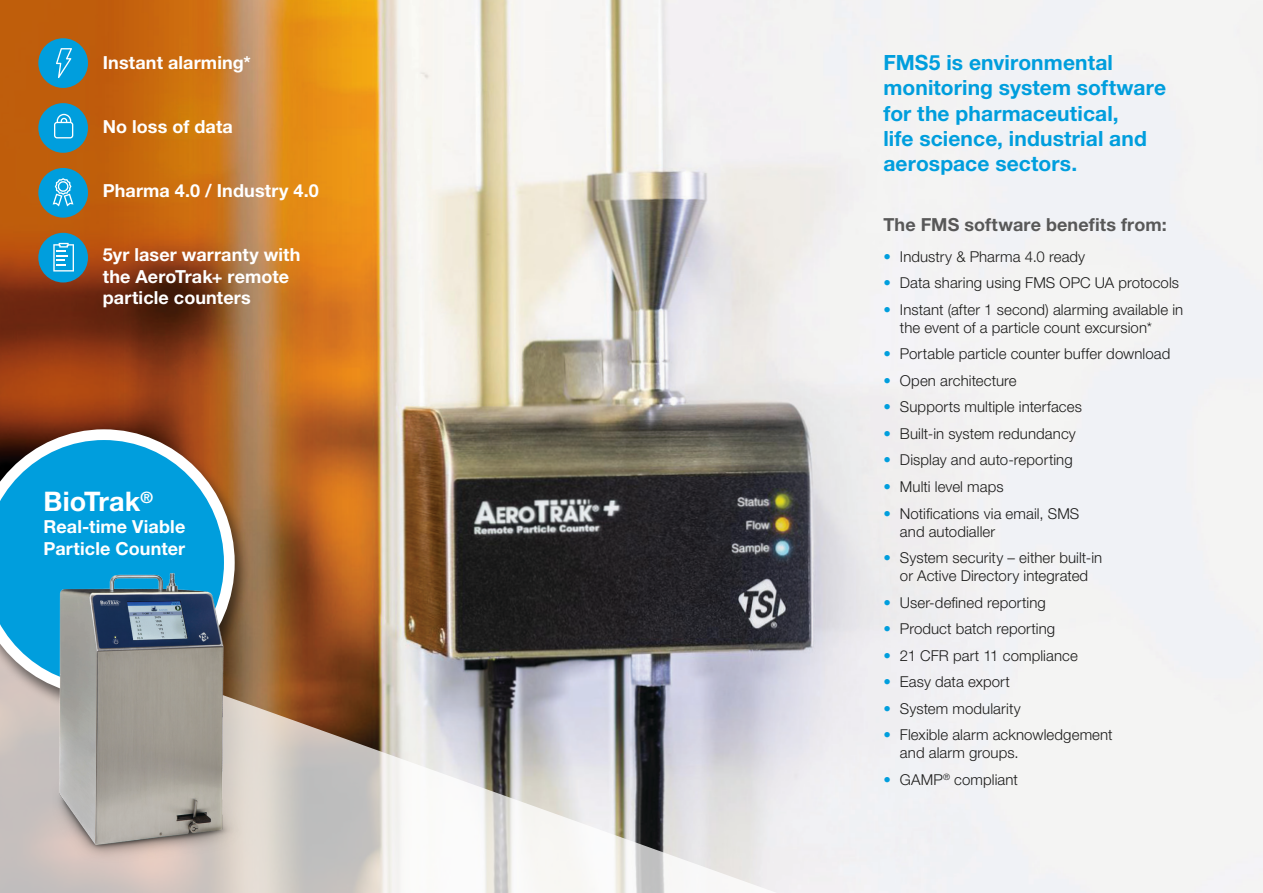
<style>
.page{position:relative;width:1263px;height:893px;background:#fff}
.page>*{position:absolute;margin:0;border:0;box-sizing:border-box;transform-origin:0 0}
.t1{font:700 27px "Helvetica Neue LT Std";color:#fff}
.t2{font:700 21px/25.2px "Helvetica Neue LT Std";letter-spacing:.005em;color:#009edd}
.t3{font:700 18px/21.6px "Helvetica Neue LT Std";letter-spacing:.005em;color:#fff}
.t4{font:700 18px "Helvetica Neue LT Std";letter-spacing:.005em;color:#585858}
.t5{font:300 15px/18px "Helvetica Neue LT Std";letter-spacing:.005em;color:#1c1c1b}
.s1{color:#009edd}
</style>
<div class="page">
<img style="left:0;top:0;width:1263px;height:893px">
<svg style="left:0;top:615px;width:777px;height:278px"></svg>
<div style="left:0;top:427px;width:251px;height:289px;background:#1c1c1b;opacity:.62"></div>
<svg style="left:0;top:429px;width:235px;height:267px"></svg>
<div style="left:38px;top:38px;width:50px;height:50px;background:#009edd;border-radius:50%"></div>
<svg style="left:56px;top:48px;width:16px;height:30px"></svg>
<div style="left:38px;top:103px;width:50px;height:50px;background:#009edd;border-radius:50%"></div>
<svg style="left:54px;top:114px;width:19px;height:24px"></svg>
<div style="left:38px;top:233px;width:50px;height:49px;background:#009edd;border-radius:50%"></div>
<svg style="left:53px;top:243px;width:21px;height:28px"></svg>
<div style="left:38px;top:168px;width:50px;height:50px;background:#009edd;border-radius:50%"></div>
<svg style="left:53px;top:178px;width:20px;height:28px"></svg>
<img style="left:52px;top:572px;width:193px;height:298px">
<p class="t3" style="left:103px;top:51px;width:150px">Instant alarming*</p>
<p class="t3" style="left:103px;top:115px;width:132px">No loss of data</p>
<p class="t3" style="left:103px;top:179px;width:217px">Pharma 4.0 / Industry 4.0</p>
<p class="t3" style="left:103px;top:243px;width:199px">5yr laser warranty with the AeroTrak+ remote particle counters</p>
<p class="t1" style="left:44px;top:485px;width:111px">BioTrak<sup>®</sup></p>
<p class="t3" style="left:44px;top:515px;width:143px">Real-time Viable<br>Particle Counter</p>
<p class="t2" style="left:883px;top:50px;width:284px">FMS5 is environmental monitoring system software for the pharmaceutical,<br>life science, industrial and aerospace sectors.</p>
<p class="t4" style="left:883px;top:214px;width:285px">The FMS software benefits from:</p>
<p class="t5" style="left:883px;top:247px;width:203px"><span class="s1">•</span> Industry &amp; Pharma 4.0 ready</p>
<p class="t5" style="left:883px;top:274px;width:297px"><span class="s1">•</span> Data sharing using FMS OPC UA protocols</p>
<p class="t5" style="left:900px;top:300px;width:285px;text-indent:-16px"><span class="s1">•</span> Instant (after 1 second) alarming available in the event of a particle count excursion*</p>
<p class="t5" style="left:883px;top:345px;width:288px"><span class="s1">•</span> Portable particle counter buffer download</p>
<p class="t5" style="left:883px;top:371px;width:135px"><span class="s1">•</span> Open architecture</p>
<p class="t5" style="left:883px;top:398px;width:200px"><span class="s1">•</span> Supports multiple interfaces</p>
<p class="t5" style="left:883px;top:424px;width:194px"><span class="s1">•</span> Built-in system redundancy</p>
<p class="t5" style="left:883px;top:451px;width:191px"><span class="s1">•</span> Display and auto-reporting</p>
<p class="t5" style="left:883px;top:477px;width:122px"><span class="s1">•</span> Multi level maps</p>
<p class="t5" style="left:900px;top:504px;width:181px;text-indent:-16px"><span class="s1">•</span> Notifications via email, SMS and autodialler</p>
<p class="t5" style="left:883px;top:548px;width:220px;text-align:center"><span class="s1">•</span> System security – either built-in or Active Directory integrated</p>
<p class="t5" style="left:883px;top:593px;width:164px"><span class="s1">•</span> User-defined reporting</p>
<p class="t5" style="left:883px;top:619px;width:173px"><span class="s1">•</span> Product batch reporting</p>
<p class="t5" style="left:883px;top:646px;width:196px"><span class="s1">•</span> 21 CFR part 11 compliance</p>
<p class="t5" style="left:883px;top:672px;width:128px"><span class="s1">•</span> Easy data export</p>
<p class="t5" style="left:883px;top:699px;width:139px"><span class="s1">•</span> System modularity</p>
<p class="t5" style="left:900px;top:725px;width:214px;text-indent:-16px"><span class="s1">•</span> Flexible alarm acknowledgement and alarm groups.</p>
<p class="t5" style="left:883px;top:770px;width:136px"><span class="s1">•</span> GAMP<sup>®</sup> compliant</p>
</div>
